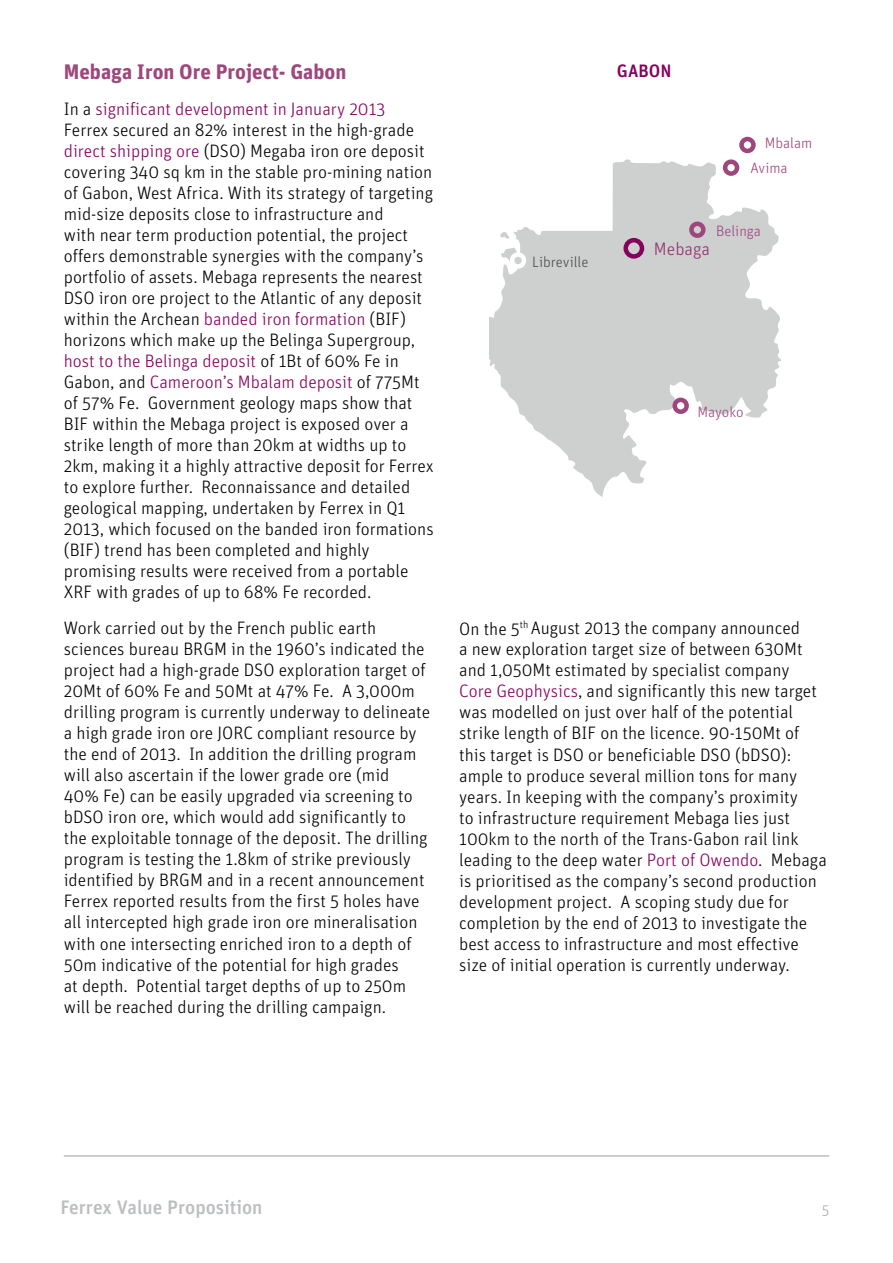
<style>
.page{position:relative;width:893px;height:1263px;background:#fff}
.page>*{position:absolute;margin:0;border:0;box-sizing:border-box;transform-origin:0 0}
.t1{font:700 21px "Unit";color:#9d487d}
.t2{font:500 19.5px "Unit";color:#bcbec0}
.t3{font:300 18px/21px "Unit";color:#000}
.t4{font:300 18px "Unit";color:#933170}
.t5{font:500 18px "Unit";color:#86005e}
.t6{font:300 15px "Unit";color:#9d487d}
.t7{font:300 15px "Unit";color:#4d4d4f}
.t8{font:300 15px "Unit";color:#a7a9ac}
.s1{color:#86005e}
</style>
<div class="page">
<hr style="left:64px;top:1155px;width:765px;height:2px;background:#bcbec0">
<svg style="left:489px;top:159px;width:292px;height:338px;fill:#ced0d0"></svg>
<svg style="left:499px;top:231px;width:12px;height:8px"></svg>
<div style="left:510px;top:252px;width:16px;height:17px;border:4px solid #fff;border-radius:50%"></div>
<div style="left:623px;top:238px;width:21px;height:21px;border:4px solid #86005e;border-radius:50%"></div>
<div style="left:672px;top:398px;width:17px;height:16px;border:4px solid #9d487d;border-radius:50%"></div>
<div style="left:689px;top:222px;width:17px;height:16px;border:4px solid #9d487d;border-radius:50%"></div>
<div style="left:723px;top:159px;width:16px;height:17px;border:4px solid #9d487d;border-radius:50%"></div>
<div style="left:739px;top:137px;width:17px;height:16px;border:4px solid #9d487d;border-radius:50%"></div>
<p class="t1" style="left:64px;top:59px;width:284px">Mebaga Iron Ore Project- Gabon</p>
<p class="t3" style="left:64px;top:98px;width:371px">In a <span class="s1">significant development in January 2013<br></span>Ferrex secured an 82% interest in the high-grade <span class="s1">direct shipping ore</span> (DSO) Megaba iron ore deposit covering 340 sq km in the stable pro-mining nation of Gabon, West Africa. With its strategy of targeting mid-size deposits close to infrastructure and<br>with near term production potential, the project offers demonstrable synergies with the company’s portfolio of assets. Mebaga represents the nearest DSO iron ore project to the Atlantic of any deposit within the Archean <span class="s1">banded iron formation</span> (BIF) horizons which make up the Belinga Supergroup, <span class="s1">host to the Belinga deposit</span> of 1Bt of 60% Fe in Gabon, and <span class="s1">Cameroon’s Mbalam deposit</span> of 775Mt of 57% Fe. Government geology maps show that BIF within the Mebaga project is exposed over a strike length of more than 20km at widths up to 2km, making it a highly attractive deposit for Ferrex to explore further. Reconnaissance and detailed geological mapping, undertaken by Ferrex in Q1<br>2013, which focused on the banded iron formations (BIF) trend has been completed and highly promising results were received from a portable XRF with grades of up to 68% Fe recorded.</p>
<p class="t3" style="left:64px;top:617px;width:368px">Work carried out by the French public earth sciences bureau BRGM in the 1960’s indicated the project had a high-grade DSO exploration target of 20Mt of 60% Fe and 50Mt at 47% Fe. A 3,000m drilling program is currently underway to delineate a high grade iron ore JORC compliant resource by the end of 2013. In addition the drilling program will also ascertain if the lower grade ore (mid<br>40% Fe) can be easily upgraded via screening to bDSO iron ore, which would add significantly to the exploitable tonnage of the deposit. The drilling program is testing the 1.8km of strike previously identified by BRGM and in a recent announcement Ferrex reported results from the first 5 holes have all intercepted high grade iron ore mineralisation with one intersecting enriched iron to a depth of 50m indicative of the potential for high grades<br>at depth. Potential target depths of up to 250m will be reached during the drilling campaign.</p>
<p class="t3" style="left:459px;top:618px;width:369px">On the 5<sup>th</sup> August 2013 the company announced<br>a new exploration target size of between 630Mt and 1,050Mt estimated by specialist company <span class="s1">Core Geophysics</span>, and significantly this new target was modelled on just over half of the potential strike length of BIF on the licence. 90-150Mt of this target is DSO or beneficiable DSO (bDSO): ample to produce several million tons for many years. In keeping with the company’s proximity<br>to infrastructure requirement Mebaga lies just 100km to the north of the Trans-Gabon rail link leading to the deep water <span class="s1">Port of Owendo</span>. Mebaga is prioritised as the company’s second production development project. A scoping study due for completion by the end of 2013 to investigate the best access to infrastructure and most effective size of initial operation is currently underway.</p>
<p class="t5" style="left:617px;top:60px;width:56px">GABON</p>
<p class="t6" style="left:765px;top:134px;width:49px">Mbalam</p>
<p class="t6" style="left:750px;top:159px;width:39px">Avima</p>
<p class="t6" style="left:716px;top:222px;width:46px">Belinga</p>
<p class="t4" style="left:654px;top:238px;width:57px">Mebaga</p>
<p class="t7" style="left:532px;top:253px;width:58px">Libreville</p>
<p class="t6" style="left:697px;top:403px;width:48px">Mayoko</p>
<p class="t2" style="left:60px;top:1196px;width:204px">Ferrex Value Proposition</p>
<p class="t8" style="left:822px;top:1201px;width:9px">5</p>
</div>
